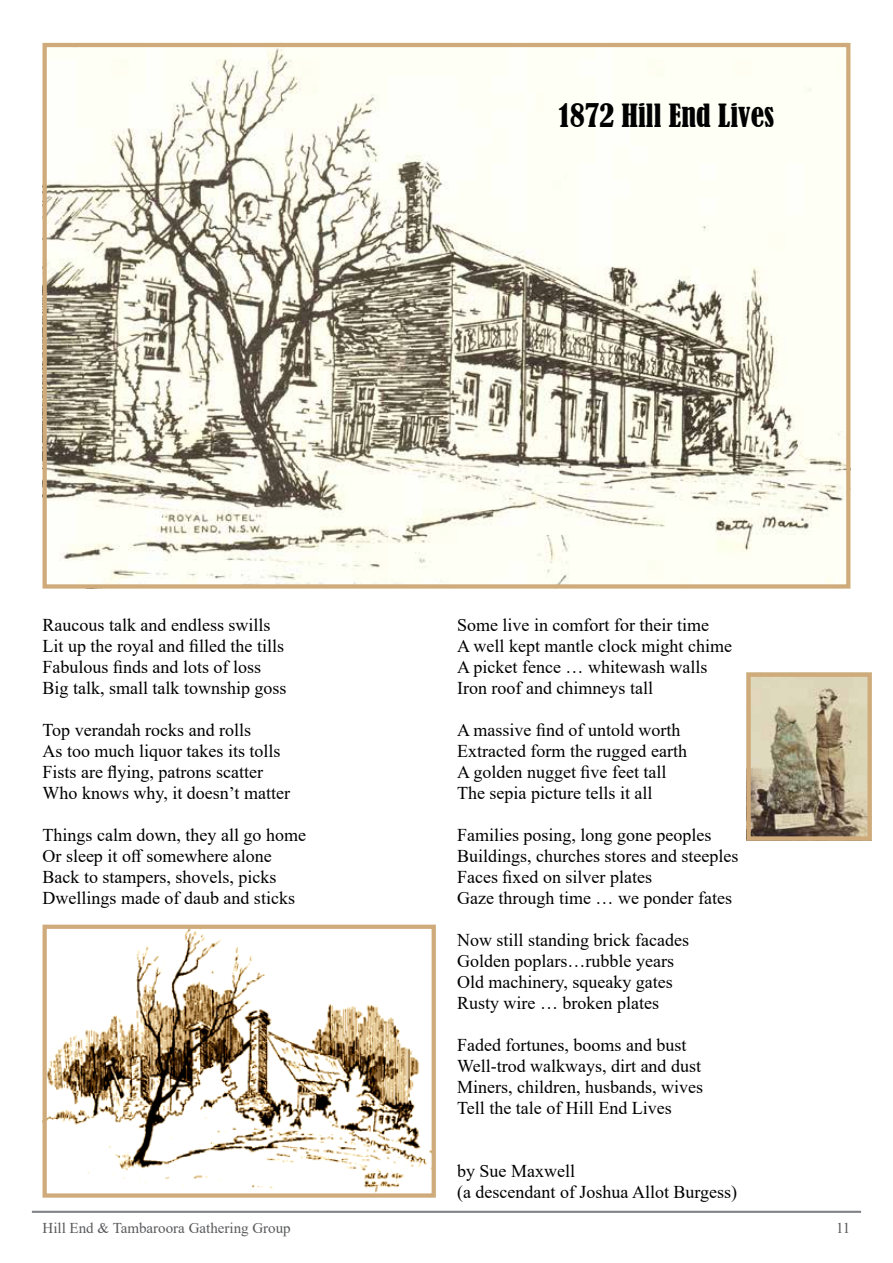
<style>
.page{position:relative;width:893px;height:1263px;background:#fff}
.page>*{position:absolute;margin:0;border:0;box-sizing:border-box;transform-origin:0 0}
.t1{font:condensed 30px "Bernard";color:#000}
.t2{font:18px/21px "Times New Roman";color:#000}
.t3{font:15px "Times New Roman";color:#58595b}
</style>
<div class="page">
<hr style="left:32px;top:1211px;width:829px;height:2px;background:#808285">
<img style="left:48px;top:930px;width:383px;height:263px">
<div style="left:43px;top:925px;width:393px;height:273px;border:4px solid #cfab7b"></div>
<img style="left:751px;top:678px;width:116px;height:158px">
<div style="left:746px;top:673px;width:126px;height:168px;border:4px solid #cfab7b"></div>
<img style="left:48px;top:48px;width:797px;height:536px">
<div style="left:43px;top:43px;width:807px;height:546px;border:4px solid #cfab7b"></div>
<h1 class="t1" style="left:559px;top:98px;width:217px">1872 Hill End Lives</h1>
<p class="t2" style="left:43px;top:613px;width:246px">Raucous talk and endless swills Lit up the royal and filled the tills Fabulous finds and lots of loss Big talk, small talk township goss</p>
<p class="t2" style="left:43px;top:719px;width:249px">Top verandah rocks and rolls<br>As too much liquor takes its tolls<br>Fists are flying, patrons scatter<br>Who knows why, it doesn’t matter</p>
<p class="t2" style="left:43px;top:824px;width:265px">Things calm down, they all go home<br>Or sleep it off somewhere alone<br>Back to stampers, shovels, picks<br>Dwellings made of daub and sticks</p>
<p class="t2" style="left:457px;top:613px;width:276px">Some live in comfort for their time<br>A well kept mantle clock might chime<br>A picket fence … whitewash walls<br>Iron roof and chimneys tall</p>
<p class="t2" style="left:457px;top:718px;width:231px">A massive find of untold worth<br>Extracted form the rugged earth<br>A golden nugget five feet tall<br>The sepia picture tells it all</p>
<p class="t2" style="left:457px;top:823px;width:283px">Families posing, long gone peoples Buildings, churches stores and steeples Faces fixed on silver plates<br>Gaze through time … we ponder fates</p>
<p class="t2" style="left:457px;top:928px;width:233px">Now still standing brick facades<br>Golden poplars…rubble years<br>Old machinery, squeaky gates<br>Rusty wire … broken plates</p>
<p class="t2" style="left:457px;top:1033px;width:247px">Faded fortunes, booms and bust<br>Well-trod walkways, dirt and dust<br>Miners, children, husbands, wives<br>Tell the tale of Hill End Lives</p>
<p class="t2" style="left:457px;top:1159px;width:282px">by Sue Maxwell<br>(a descendant of Joshua Allot Burgess)</p>
<p class="t3" style="left:43px;top:1217px;width:250px">Hill End &amp; Tambaroora Gathering Group</p>
<p class="t3" style="left:836px;top:1217px;width:16px">11</p>
</div>
